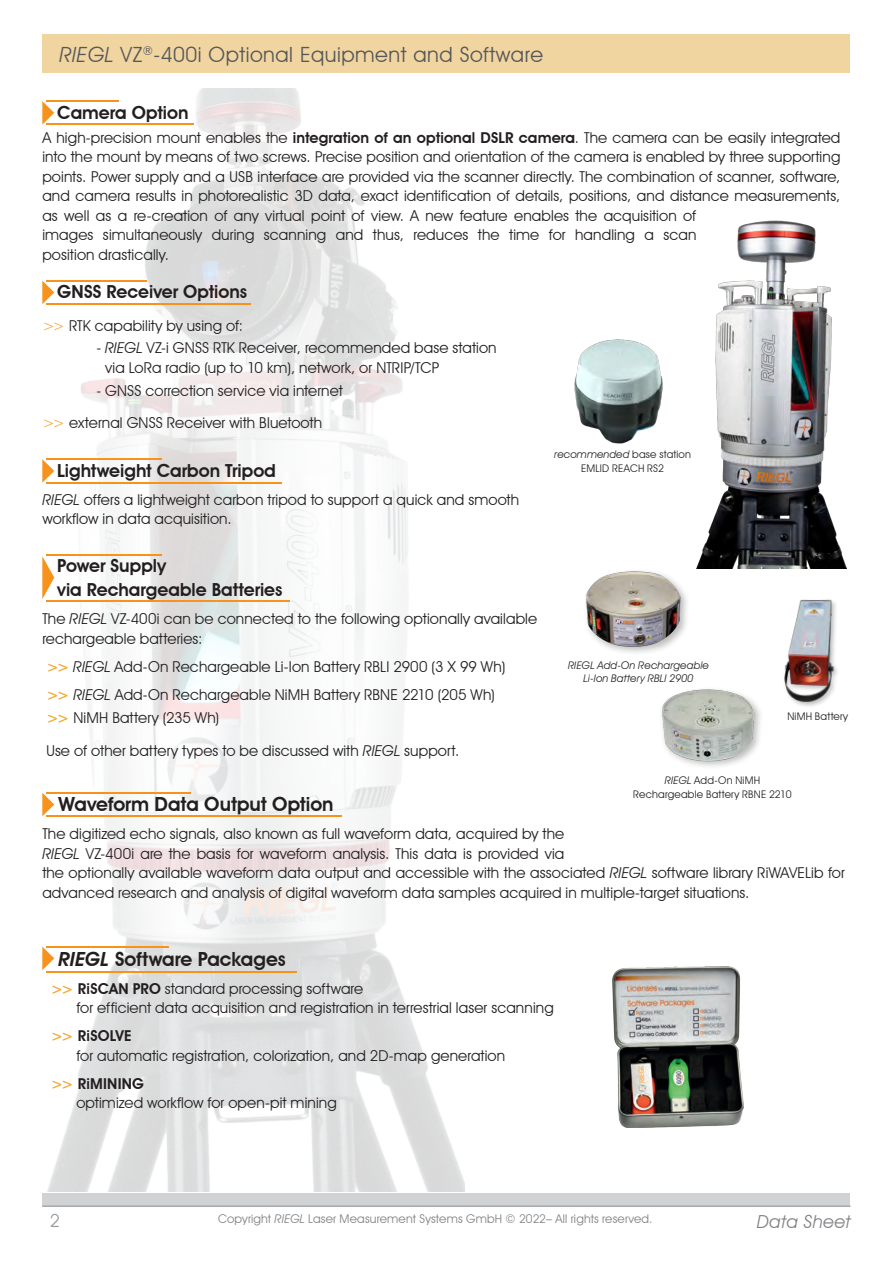
<style>
.page{position:relative;width:893px;height:1263px;background:#fff}
.page>*{position:absolute;margin:0;border:0;box-sizing:border-box;transform-origin:0 0}
.t1{font:21px "Avant Garde IT Cby BT";letter-spacing:.025em;color:#57585a}
.t2{font:600 19.5px "Avant Garde IT Cby BT";letter-spacing:-.005em;color:#231f20}
.t3{font:600 18px/23.7px "Avant Garde IT Cby BT";color:#231f20}
.t4{font:italic 18px "Avant Garde IT Cby BT";letter-spacing:.02em;color:#808285}
.t5{font:18px "Avant Garde IT Cby BT";color:#97999c}
.t6{font:15px/19.5px "Avant Garde IT Cby BT";letter-spacing:.01em;color:#231f20}
.t7{font:12px "Avant Garde IT Cby BT";letter-spacing:.015em;color:#808285}
.t8{font:10.5px/13.5px "Avant Garde IT Cby BT";letter-spacing:.02em;color:#231f20;text-align:center}
.t9{font:italic 10.5px/13.5px "Avant Garde IT Cby BT";letter-spacing:.015em;color:#231f20;text-align:center}
.s1{font-style:italic}
.s2{font-weight:600}
.s3{color:#f3a62d}
.s4{font-weight:600;color:#f3a62d}
</style>
<div class="page">
<img style="left:42px;top:88px;width:422px;height:1103px">
<div style="left:43px;top:1194px;width:807px;height:13px;background:#d1d2d4"></div>
<div style="left:42px;top:35px;width:808px;height:38px;background:#f1d5a1"></div>
<hr style="left:43px;top:1205px;width:807px;height:2px;background:#a8a9ad">
<hr style="left:46px;top:100px;width:73px;height:2px;background:#f7931d">
<hr style="left:46px;top:280px;width:100px;height:1px;background:#f7931d">
<hr style="left:46px;top:458px;width:115px;height:2px;background:#f7931d">
<hr style="left:46px;top:792px;width:145px;height:1px;background:#f7931d">
<hr style="left:46px;top:946px;width:123px;height:1px;background:#f7931d">
<svg style="left:42px;top:101px;width:12px;height:24px"></svg>
<svg style="left:42px;top:281px;width:12px;height:23px"></svg>
<svg style="left:42px;top:459px;width:12px;height:24px"></svg>
<svg style="left:42px;top:793px;width:12px;height:23px"></svg>
<svg style="left:42px;top:947px;width:12px;height:23px"></svg>
<hr style="left:46px;top:123px;width:148px;height:2px;background:#f7931d">
<hr style="left:46px;top:303px;width:205px;height:2px;background:#f7931d">
<hr style="left:46px;top:482px;width:235px;height:2px;background:#f7931d">
<hr style="left:46px;top:815px;width:295px;height:2px;background:#f7931d">
<hr style="left:46px;top:971px;width:250px;height:2px;background:#f7931d">
<hr style="left:46px;top:554px;width:115px;height:2px;background:#f7931d">
<svg style="left:42px;top:556px;width:12px;height:43px"></svg>
<hr style="left:46px;top:600px;width:244px;height:2px;background:#f7931d">
<div style="left:658px;top:686px;width:105px;height:84px;background:#231f20;opacity:.3"></div>
<img style="left:658px;top:686px;width:98px;height:77px">
<div style="left:582px;top:567px;width:108px;height:89px;background:#231f20;opacity:.3"></div>
<img style="left:583px;top:568px;width:99px;height:80px">
<div style="left:782px;top:598px;width:58px;height:111px;background:#231f20;opacity:.3"></div>
<img style="left:782px;top:598px;width:58px;height:107px">
<img style="left:612px;top:966px;width:131px;height:161px">
<img style="left:574px;top:339px;width:89px;height:105px">
<img style="left:696px;top:220px;width:151px;height:348px">
<h1 class="t1" style="left:59px;top:42px;width:485px"><span class="s1">RIEGL</span> VZ<sup>®</sup>-400i Optional Equipment and Software</h1>
<p class="t3" style="left:57px;top:101px;width:133px">Camera Option</p>
<p class="t6" style="left:42px;top:127px;width:799px">A high-precision mount enables the <span class="s2">integration of an optional DSLR camera</span>. The camera can be easily integrated into the mount by means of two screws. Precise position and orientation of the camera is enabled by three supporting points. Power supply and a USB interface are provided via the scanner directly. The combination of scanner, software, and camera results in photorealistic 3D data, exact identification of details, positions, and distance measurements, as well as a re-creation of any virtual point of view. A new feature enables the acquisition of<br>images simultaneously during scanning and thus, reduces the time for handling a scan<br>position drastically.</p>
<p class="t3" style="left:57px;top:280px;width:191px">GNSS Receiver Options</p>
<p class="t6" style="left:42px;top:316px;width:202px"><span class="s3">&gt;&gt;</span> RTK capability by using of:</p>
<p class="t6" style="left:105px;top:338px;width:393px;text-indent:-9px">- <span class="s1">RIEGL</span> VZ-i GNSS RTK Receiver, recommended base station via LoRa radio (up to 10 km), network, or NTRIP/TCP</p>
<p class="t6" style="left:42px;top:374px;width:302px;line-height:32.2px;text-indent:54px">- GNSS correction service via internet <span class="s3">&gt;&gt;</span> external GNSS Receiver with Bluetooth</p>
<p class="t3" style="left:57px;top:458px;width:220px">Lightweight Carbon Tripod</p>
<p class="t6" style="left:42px;top:490px;width:478px"><span class="s1">RIEGL</span> offers a lightweight carbon tripod to support a quick and smooth workflow in data acquisition.</p>
<p class="t8" style="left:554px;top:448px;width:138px"><span class="s1">recommended</span> base station<br>EMLID REACH RS2</p>
<p class="t3" style="left:57px;top:554px;width:227px">Power Supply<br>via Rechargeable Batteries</p>
<p class="t6" style="left:42px;top:609px;width:496px">The <span class="s1">RIEGL</span> VZ-400i can be connected to the following optionally available rechargeable batteries:</p>
<p class="t6" style="left:46px;top:652px;width:460px;line-height:28px"><span class="s4">&gt;&gt;</span> <span class="s1">RIEGL</span> Add-On Rechargeable Li-Ion Battery RBLI 2900 (3 X 99 Wh) <span class="s4">&gt;&gt;</span> <span class="s1">RIEGL</span> Add-On Rechargeable NiMH Battery RBNE 2210 (205 Wh)</p>
<p class="t6" style="left:46px;top:702px;width:414px;line-height:32.2px"><span class="s4">&gt;&gt;</span> NiMH Battery (235 Wh)<br>Use of other battery types to be discussed with <span class="s1">RIEGL</span> support.</p>
<p class="t9" style="left:568px;top:658px;width:142px">RIEGL Add-On Rechargeable<br>Li-Ion Battery RBLI 2900</p>
<p class="t8" style="left:787px;top:709px;width:62px">NiMH Battery</p>
<p class="t8" style="left:633px;top:774px;width:160px"><span class="s1">RIEGL</span> Add-On NiMH<br>Rechargeable Battery RBNE 2210</p>
<h2 class="t2" style="left:58px;top:793px;width:277px">Waveform Data Output Option</h2>
<p class="t6" style="left:42px;top:824px;width:804px">The digitized echo signals, also known as full waveform data, acquired by the<br><span class="s1">RIEGL</span> VZ-400i are the basis for waveform analysis. This data is provided via<br>the optionally available waveform data output and accessible with the associated <span class="s1">RIEGL</span> software library RiWAVELib for advanced research and analysis of digital waveform data samples acquired in multiple-target situations.</p>
<h2 class="t2" style="left:58px;top:947px;width:229px"><span class="s1">RIEGL</span> Software Packages</h2>
<p class="t6" style="left:76px;top:978px;width:479px;text-indent:-26px"><span class="s4">&gt;&gt;</span> <span class="s2">RiSCAN PRO</span> standard processing software<br>for efficient data acquisition and registration in terrestrial laser scanning</p>
<p class="t6" style="left:76px;top:1026px;width:430px;text-indent:-26px"><span class="s4">&gt;&gt;</span> <span class="s2">RiSOLVE<br></span>for automatic registration, colorization, and 2D-map generation</p>
<p class="t6" style="left:76px;top:1073px;width:262px;text-indent:-26px"><span class="s4">&gt;&gt;</span> <span class="s2">RiMINING<br></span>optimized workflow for open-pit mining</p>
<p class="t5" style="left:50px;top:1210px;width:12px">2</p>
<p class="t7" style="left:218px;top:1211px;width:436px">Copyright <span class="s1">RIEGL</span> Laser Measurement Systems GmbH © 2022– All rights reserved.</p>
<p class="t4" style="left:757px;top:1211px;width:95px">Data Sheet</p>
</div>
